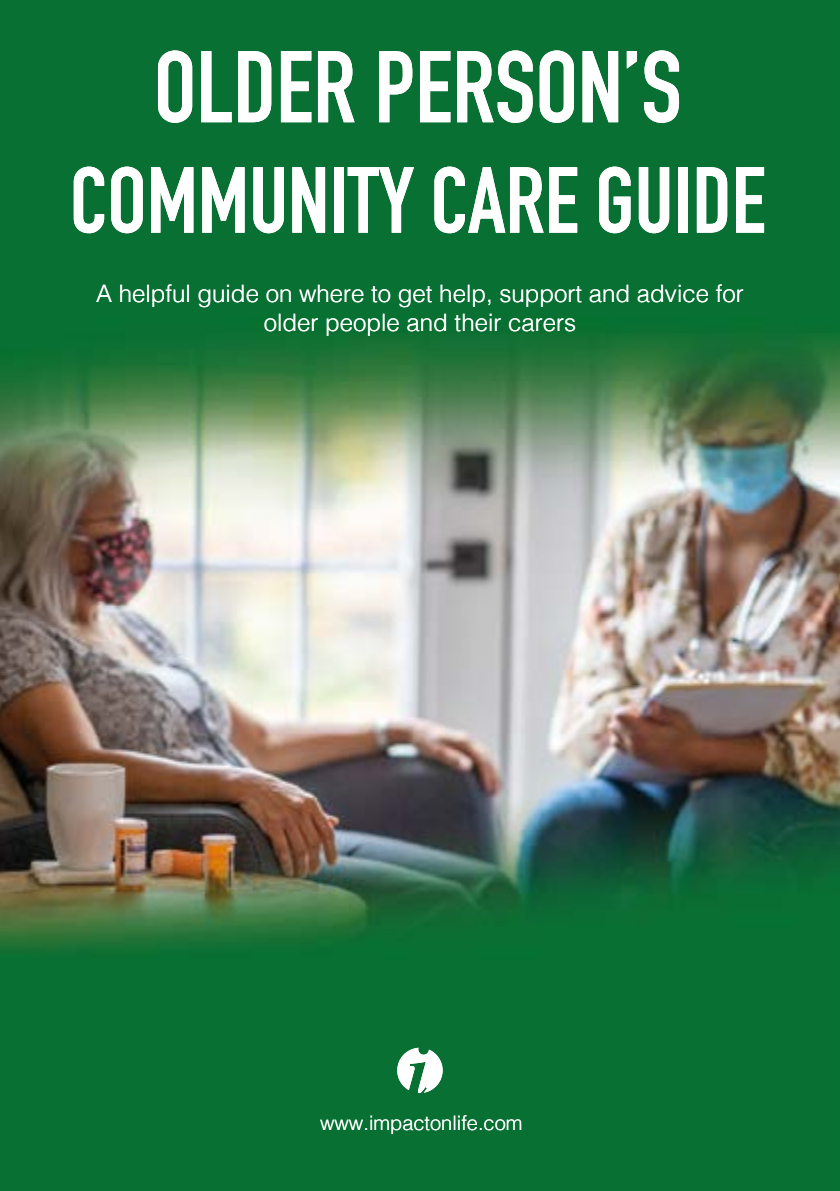
<style>
.page{position:relative;width:840px;height:1191px;background:#fff}
.page>*{position:absolute;margin:0;border:0;box-sizing:border-box;transform-origin:0 0}
.t1{font:700 100px "DIN Condensed";color:#fff}
.t2{font:700 92px "DIN Condensed";color:#fff}
.t3{font:300 24px/28.8px "Helvetica";color:#fff;text-align:center}
.t4{font:300 20px "Helvetica";color:#fff}
</style>
<div class="page">
<img style="left:0;top:0;width:839px;height:1191px">
<svg style="left:397px;top:1047px;width:45px;height:46px"></svg>
<h1 class="t1" style="left:154px;top:29px;width:529px">OLDER PERSON’S</h1>
<h2 class="t2" style="left:70px;top:146px;width:697px">COMMUNITY CARE GUIDE</h2>
<p class="t3" style="left:96px;top:277px;width:648px">A helpful guide on where to get help, support and advice for older people and their carers</p>
<p class="t4" style="left:320px;top:1106px;width:204px">www.impactonlife.com</p>
</div>
